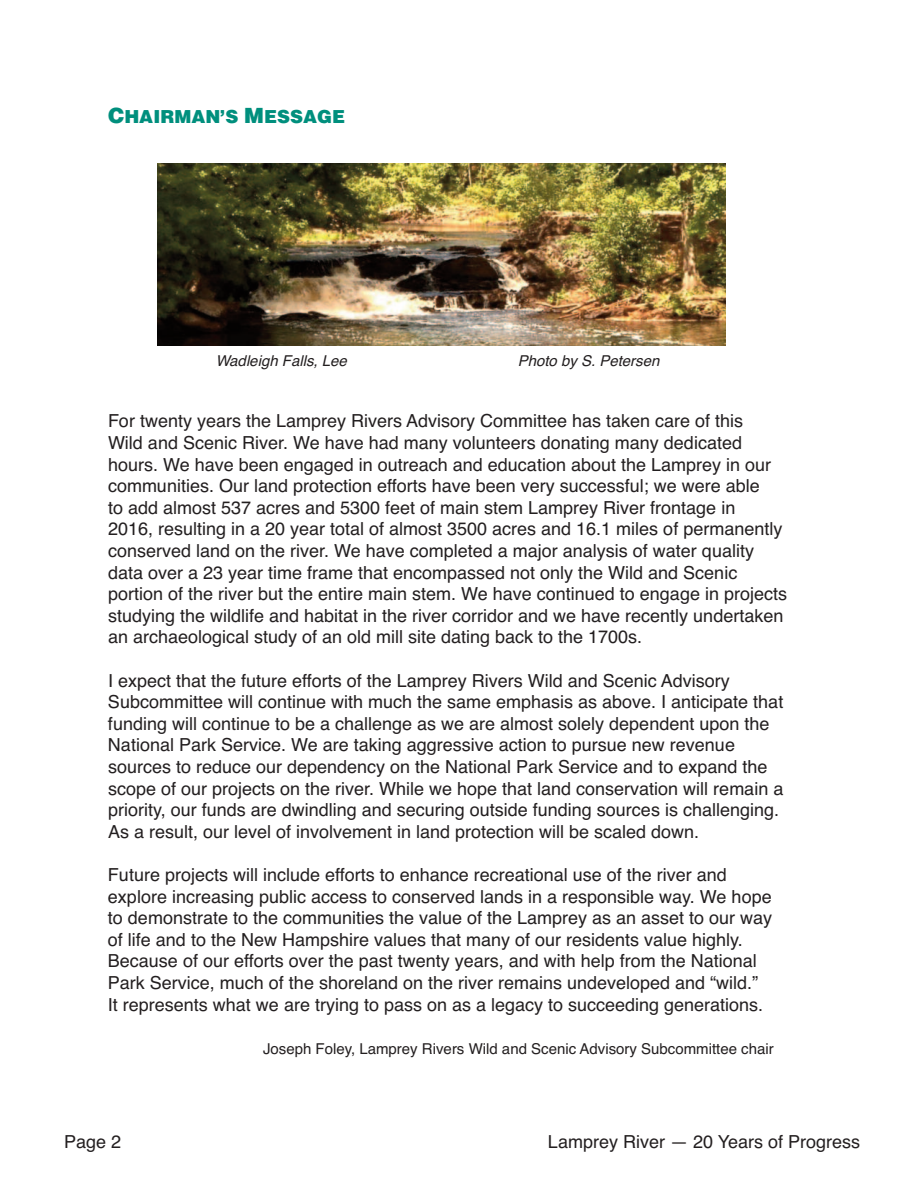
<style>
.page{position:relative;width:918px;height:1188px;background:#fff}
.page>*{position:absolute;margin:0;border:0;box-sizing:border-box;transform-origin:0 0}
.t1{font:18px/21.6px "Helvetica";color:#231f20}
.t2{font:900 18px "Helvetica";color:#008f7d}
.t3{font:15px "Helvetica";color:#231f20}
.t4{font:italic 15px "Helvetica";color:#231f20}
.s1{font-size:21px}
</style>
<div class="page">
<img style="left:157px;top:164px;width:568px;height:181px">
<p class="t2" style="left:108px;top:106px;width:239px"><span class="s1">C</span>HAIRMAN’S <span class="s1">M</span>ESSAGE</p>
<p class="t4" style="left:216px;top:352px;width:133px">Wadleigh Falls, Lee</p>
<p class="t4" style="left:518px;top:352px;width:143px">Photo by S. Petersen</p>
<p class="t1" style="left:108px;top:410px;width:681px">For twenty years the Lamprey Rivers Advisory Committee has taken care of this<br>Wild and Scenic River. We have had many volunteers donating many dedicated hours. We have been engaged in outreach and education about the Lamprey in our communities. Our land protection efforts have been very successful; we were able<br>to add almost 537 acres and 5300 feet of main stem Lamprey River frontage in<br>2016, resulting in a 20 year total of almost 3500 acres and 16.1 miles of permanently conserved land on the river. We have completed a major analysis of water quality data over a 23 year time frame that encompassed not only the Wild and Scenic portion of the river but the entire main stem. We have continued to engage in projects studying the wildlife and habitat in the river corridor and we have recently undertaken an archaeological study of an old mill site dating back to the 1700s.</p>
<p class="t1" style="left:108px;top:670px;width:677px">I expect that the future efforts of the Lamprey Rivers Wild and Scenic Advisory Subcommittee will continue with much the same emphasis as above. I anticipate that funding will continue to be a challenge as we are almost solely dependent upon the National Park Service. We are taking aggressive action to pursue new revenue sources to reduce our dependency on the National Park Service and to expand the scope of our projects on the river. While we hope that land conservation will remain a priority, our funds are dwindling and securing outside funding sources is challenging.<br>As a result, our level of involvement in land protection will be scaled down.</p>
<p class="t1" style="left:108px;top:864px;width:666px">Future projects will include efforts to enhance recreational use of the river and explore increasing public access to conserved lands in a responsible way. We hope to demonstrate to the communities the value of the Lamprey as an asset to our way of life and to the New Hampshire values that many of our residents value highly.<br>Because of our efforts over the past twenty years, and with help from the National Park Service, much of the shoreland on the river remains undeveloped and “wild.” It represents what we are trying to pass on as a legacy to succeeding generations.</p>
<p class="t3" style="left:263px;top:1040px;width:512px">Joseph Foley, Lamprey Rivers Wild and Scenic Advisory Subcommittee chair</p>
<p class="t1" style="left:64px;top:1130px;width:59px">Page 2</p>
<p class="t1" style="left:548px;top:1130px;width:314px">Lamprey River — 20 Years of Progress</p>
</div>
